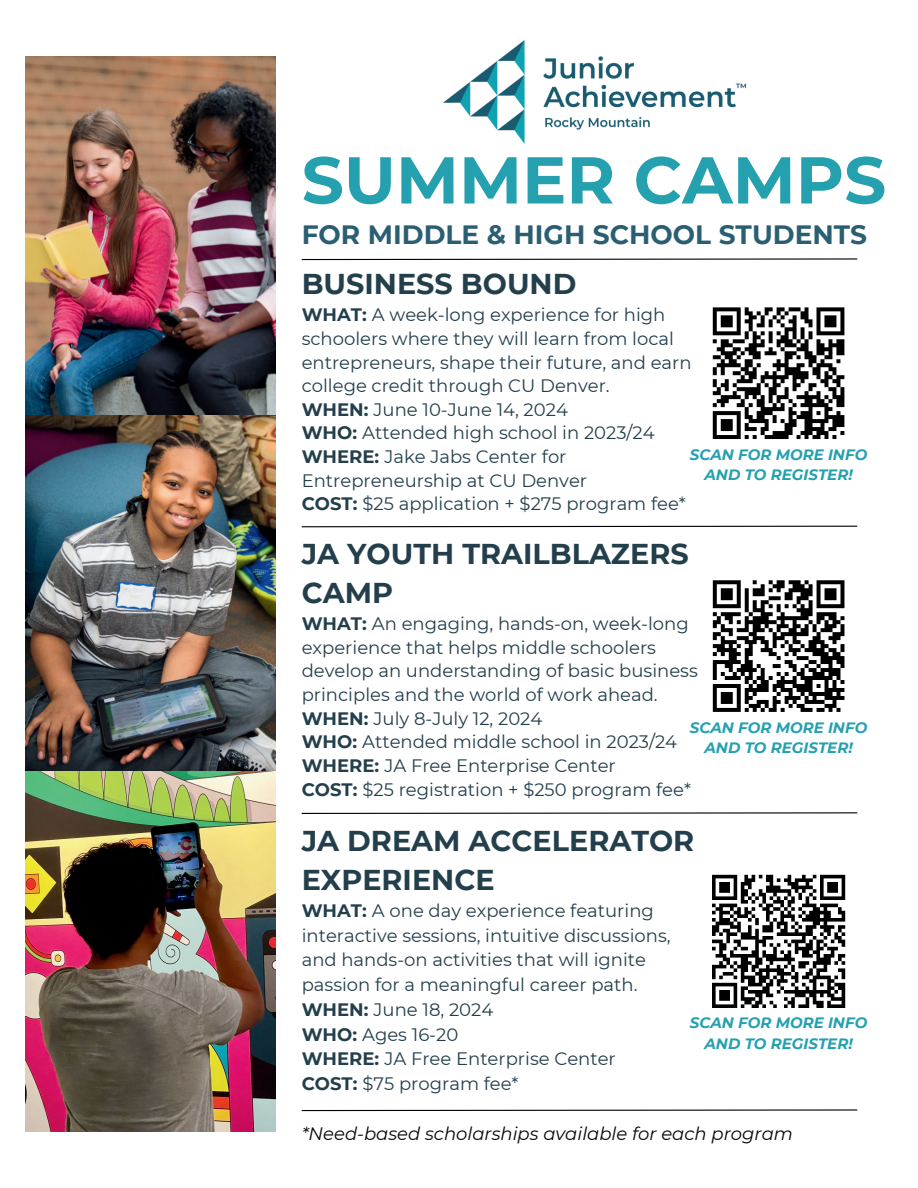
<style>
.page{position:relative;width:918px;height:1188px;background:#fff}
.page>*{position:absolute;margin:0;border:0;box-sizing:border-box;transform-origin:0 0}
.t1{font:700 66px "Montserrat";color:#24a0af}
.t2{font:700 28.65px/39.3px "Montserrat";color:#233f4c}
.t3{font:700 26.4px "Montserrat";color:#2a5f73}
.t4{font:18px/23.7px "Montserrat";color:#233f4c}
.t5{font:italic 18px "Montserrat";color:#080704}
.t6{font:italic 700 15px/20.2px "Montserrat";color:#24a0af;text-align:center}
.s1{font-weight:700}
</style>
<div class="page">
<img style="left:443px;top:41px;width:304px;height:102px">
<img style="left:26px;top:56px;width:250px;height:1076px">
<svg style="left:301px;top:258px;width:557px;height:3px"></svg>
<svg style="left:301px;top:525px;width:557px;height:3px"></svg>
<svg style="left:712px;top:307px;width:133px;height:132px"></svg>
<svg style="left:712px;top:580px;width:133px;height:132px"></svg>
<svg style="left:301px;top:812px;width:557px;height:2px"></svg>
<svg style="left:712px;top:874px;width:134px;height:134px"></svg>
<svg style="left:301px;top:1109px;width:557px;height:3px"></svg>
<h1 class="t1" style="left:302px;top:133px;width:586px">SUMMER CAMPS</h1>
<h3 class="t3" style="left:302px;top:216px;width:567px">FOR MIDDLE &amp; HIGH SCHOOL STUDENTS</h3>
<h2 class="t2" style="left:302px;top:263px;width:276px">BUSINESS BOUND</h2>
<p class="t4" style="left:302px;top:302px;width:391px"><span class="s1">WHAT:</span> A week-long experience for high schoolers where they will learn from local entrepreneurs, shape their future, and earn college credit through CU Denver.<br><span class="s1">WHEN:</span> June 10-June 14, 2024<br><span class="s1">WHO:</span> Attended high school in 2023/24<br><span class="s1">WHERE:</span> Jake Jabs Center for Entrepreneurship at CU Denver<br><span class="s1">COST:</span> $25 application + $275 program fee*</p>
<h2 class="t2" style="left:302px;top:533px;width:389px">JA YOUTH TRAILBLAZERS<br>CAMP</h2>
<p class="t4" style="left:302px;top:611px;width:398px"><span class="s1">WHAT:</span> An engaging, hands-on, week-long experience that helps middle schoolers develop an understanding of basic business principles and the world of work ahead.<br><span class="s1">WHEN:</span> July 8-July 12, 2024<br><span class="s1">WHO:</span> Attended middle school in 2023/24<br><span class="s1">WHERE:</span> JA Free Enterprise Center<br><span class="s1">COST:</span> $25 registration + $250 program fee*</p>
<h2 class="t2" style="left:302px;top:819px;width:394px">JA DREAM ACCELERATOR<br>EXPERIENCE</h2>
<p class="t4" style="left:302px;top:897px;width:371px;line-height:24.8px"><span class="s1">WHAT:</span> A one day experience featuring interactive sessions, intuitive discussions, and hands-on activities that will ignite passion for a meaningful career path.<br><span class="s1">WHEN:</span> June 18, 2024<br><span class="s1">WHO:</span> Ages 16-20<br><span class="s1">WHERE:</span> JA Free Enterprise Center<br><span class="s1">COST:</span> $75 program fee*</p>
<p class="t6" style="left:690px;top:444px;width:179px">SCAN FOR MORE INFO<br>AND TO REGISTER!</p>
<p class="t6" style="left:690px;top:717px;width:179px">SCAN FOR MORE INFO<br>AND TO REGISTER!</p>
<p class="t6" style="left:690px;top:1012px;width:179px">SCAN FOR MORE INFO<br>AND TO REGISTER!</p>
<p class="t5" style="left:302px;top:1121px;width:493px">*Need-based scholarships available for each program</p>
</div>
